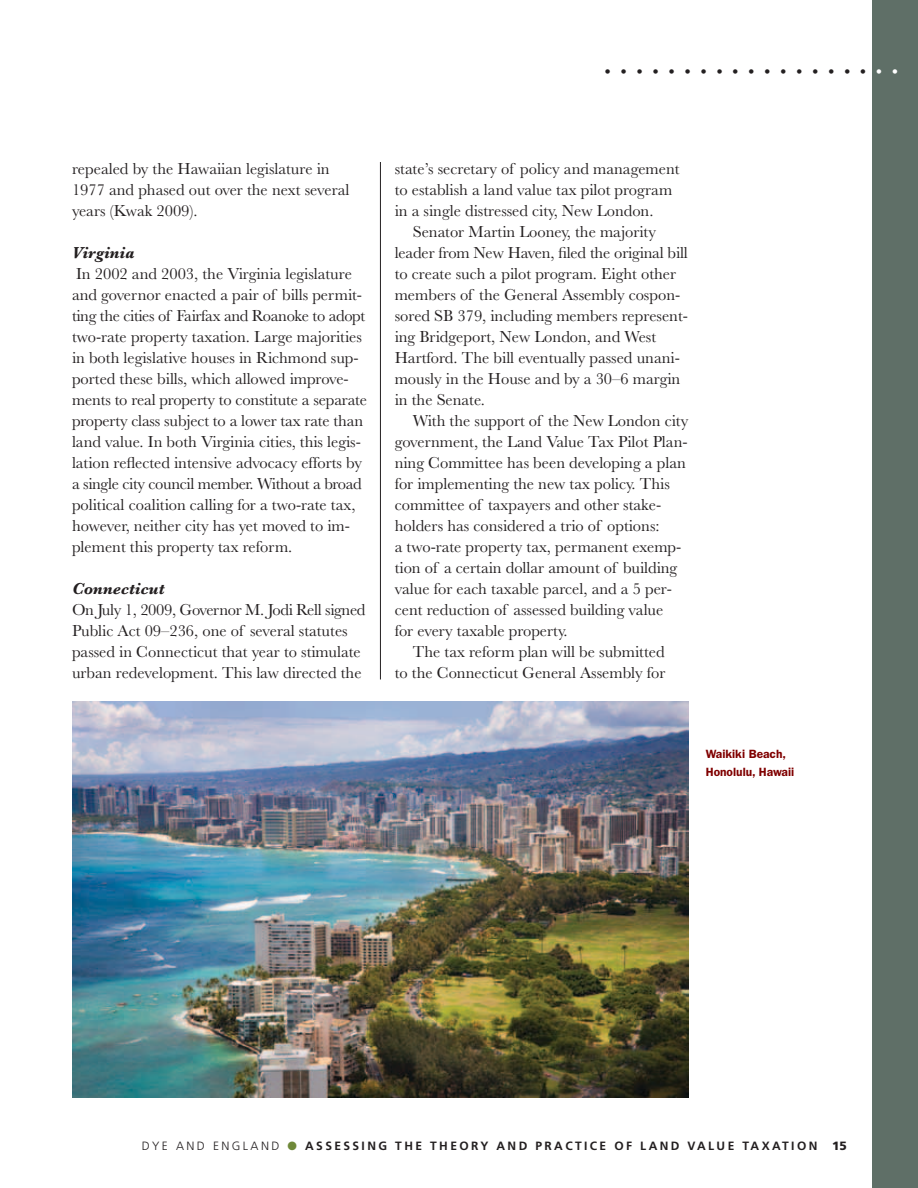
<style>
.page{position:relative;width:918px;height:1188px;background:#fff}
.page>*{position:absolute;margin:0;border:0;box-sizing:border-box;transform-origin:0 0}
.t1{font:42px "Baskerville";color:#231f20}
.t2{font:16.5px/21px "Baskerville";color:#231f20}
.t3{font:italic 700 16.5px "Baskerville";color:#231f20}
.t4{font:700 12px "Frutiger";letter-spacing:.2em;color:#231f20}
.t5{font:600 12px/18px "ITC Franklin Gothic Std";color:#800000}
.s1{color:#fff}
.s2{font-weight:300}
.s3{color:#6f8939}
.s4{font-weight:900}
</style>
<div class="page">
<div style="left:872px;top:0;width:46px;height:1188px;background:#5f6f67"></div>
<img style="left:72px;top:702px;width:616px;height:396px">
<hr style="left:380px;top:162px;width:1px;height:517px;background:#231f20">
<h1 class="t1" style="left:603px;top:35px;width:299px">. . . . . . . . . . . . . . . . . <span class="s1">. .</span></h1>
<p class="t2" style="left:72px;top:158px;width:279px">repealed by the Hawaiian legislature in<br>1977 and phased out over the next several years (Kwak 2009).</p>
<p class="t3" style="left:72px;top:243px;width:64px">Virginia</p>
<p class="t2" style="left:72px;top:263px;width:297px">In 2002 and 2003, the Virginia legislature and governor enacted a pair of bills permit&shy;ting the cities of Fairfax and Roanoke to adopt two-rate property taxation. Large majorities in both legislative houses in Richmond sup&shy;ported these bills, which allowed improve&shy;ments to real property to constitute a separate property class subject to a lower tax rate than land value. In both Virginia cities, this legis&shy;lation reflected intensive advocacy efforts by a single city council member. Without a broad political coalition calling for a two-rate tax, however, neither city has yet moved to im&shy;plement this property tax reform.</p>
<p class="t3" style="left:72px;top:580px;width:94px">Connecticut</p>
<p class="t2" style="left:72px;top:600px;width:295px">On July 1, 2009, Governor M. Jodi Rell signed Public Act 09–236, one of several statutes passed in Connecticut that year to stimulate urban redevelopment. This law directed the</p>
<p class="t2" style="left:395px;top:158px;width:286px">state’s secretary of policy and management to establish a land value tax pilot program in a single distressed city, New London.</p>
<p class="t2" style="left:395px;top:221px;width:295px;text-indent:18px">Senator Martin Looney, the majority leader from New Haven, filed the original bill to create such a pilot program. Eight other members of the General Assembly cospon&shy;sored SB 379, including members represent&shy;ing Bridgeport, New London, and West Hartford. The bill eventually passed unani&shy;mously in the House and by a 30–6 margin in the Senate.</p>
<p class="t2" style="left:395px;top:411px;width:295px;text-indent:18px">With the support of the New London city government, the Land Value Tax Pilot Plan&shy;ning Committee has been developing a plan for implementing the new tax policy. This committee of taxpayers and other stake&shy;holders has considered a trio of options:<br>a two-rate property tax, permanent exemp&shy;tion of a certain dollar amount of building value for each taxable parcel, and a 5 per&shy;cent reduction of assessed building value<br>for every taxable property.</p>
<p class="t2" style="left:395px;top:642px;width:272px;text-align:right">The tax reform plan will be submitted<br>to the Connecticut General Assembly for</p>
<p class="t5" style="left:706px;top:745px;width:90px">Waikiki Beach,<br>Honolulu, Hawaii</p>
<p class="t4" style="left:142px;top:1139px;width:707px"><span class="s2">DYE AND ENGLAND</span> <span class="s3">●</span> ASSESSING THE THEORY AND PRACTICE OF LAND VAL UE TA XATION <span class="s4">15</span></p>
</div>
